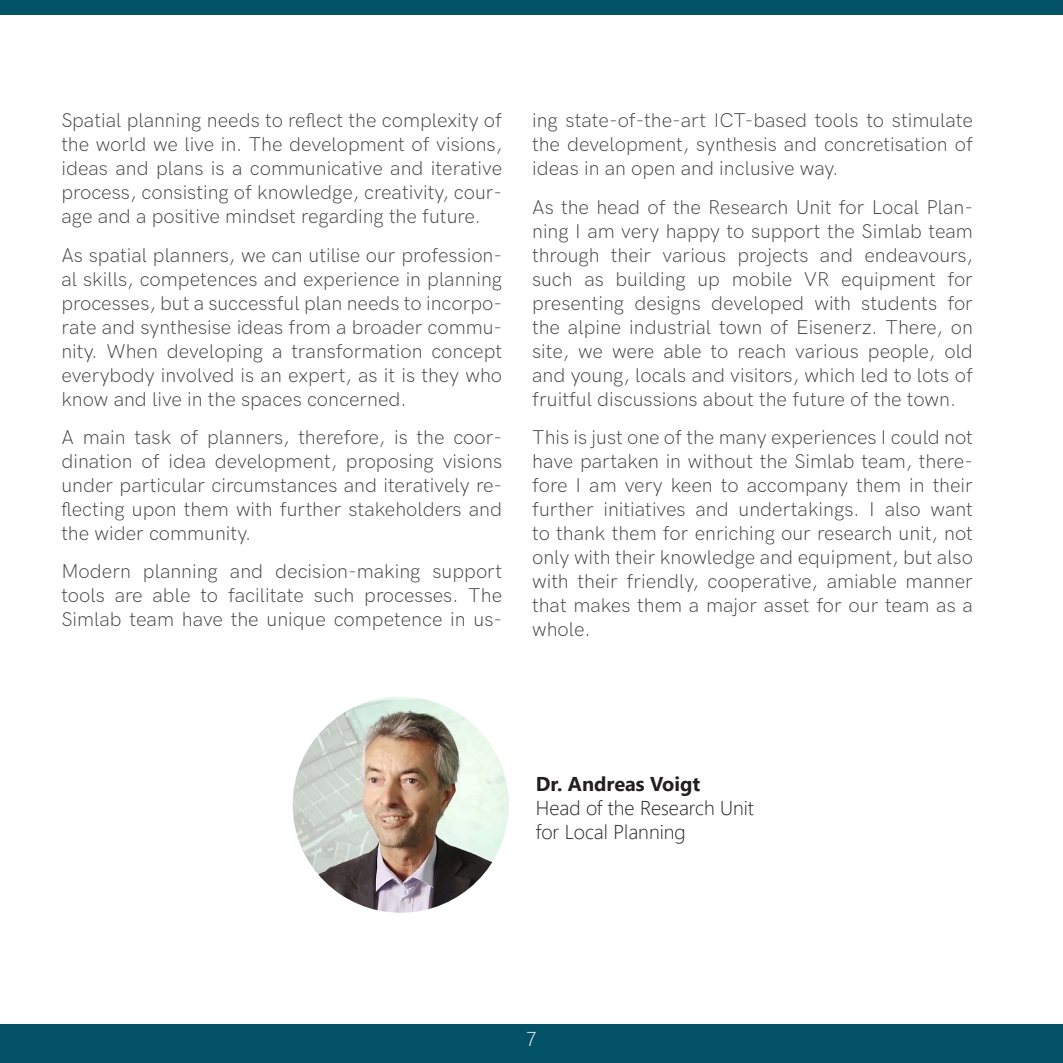
<style>
.page{position:relative;width:1063px;height:1063px;background:#fff}
.page>*{position:absolute;margin:0;border:0;box-sizing:border-box;transform-origin:0 0}
.t1{font:20px/24px "HK Grotesk Light Legacy";color:#3e3e3f;text-align:justify}
.small_left{font:300 20px/24px "Segoe UI";color:#231f20}
.small_left-2{font:700 20px "Segoe UI";color:#231f20}
.t2{font:300 20px "Segoe UI";color:#fff}
</style>
<div class="page">
<div style="left:0;top:0;width:1063px;height:15px;background:#045268"></div>
<div style="left:0;top:1024px;width:1063px;height:39px;background:#045268"></div>
<img style="left:293px;top:697px;width:216px;height:216px;border-radius:108px">
<p class="t1" style="left:61px;top:107px;width:442px">Spatial planning needs to reflect the complexity of the world we live in. The development of visions, ideas and plans is a communicative and iterative process, consisting of knowledge, creativity, cour&shy;age and a positive mindset regarding the future.</p>
<p class="t1" style="left:61px;top:241px;width:442px">As spatial planners, we can utilise our profession&shy;al skills, competences and experience in planning processes, but a successful plan needs to incorpo&shy;rate and synthesise ideas from a broader commu&shy;nity. When developing a transformation concept everybody involved is an expert, as it is they who know and live in the spaces concerned.</p>
<p class="t1" style="left:61px;top:423px;width:442px">A main task of planners, therefore, is the coor&shy;dination of idea development, proposing visions under particular circumstances and iteratively re&shy;flecting upon them with further stakeholders and the wider community.</p>
<p class="t1" style="left:61px;top:557px;width:442px">Modern planning and decision-making support tools are able to facilitate such processes. The Simlab team have the unique competence in us-</p>
<p class="t1" style="left:532px;top:107px;width:442px">ing state-of-the-art ICT-based tools to stimulate the development, synthesis and concretisation of ideas in an open and inclusive way.</p>
<p class="t1" style="left:532px;top:193px;width:442px">As the head of the Research Unit for Local Plan&shy;ning I am very happy to support the Simlab team through their various projects and endeavours, such as building up mobile VR equipment for presenting designs developed with students for the alpine industrial town of Eisenerz. There, on site, we were able to reach various people, old and young, locals and visitors, which led to lots of fruitful discussions about the future of the town.</p>
<p class="t1" style="left:532px;top:423px;width:442px">This is just one of the many experiences I could not have partaken in without the Simlab team, there&shy;fore I am very keen to accompany them in their further initiatives and undertakings. I also want to thank them for enriching our research unit, not only with their knowledge and equipment, but also with their friendly, cooperative, amiable manner that makes them a major asset for our team as a whole.</p>
<p class="small_left-2" style="left:536px;top:765px;width:166px">Dr. Andreas Voigt</p>
<p class="small_left" style="left:536px;top:794px;width:219px">Head of the Research Unit for Local Planning</p>
<p class="t2" style="left:527px;top:1020px;width:11px">7</p>
</div>
